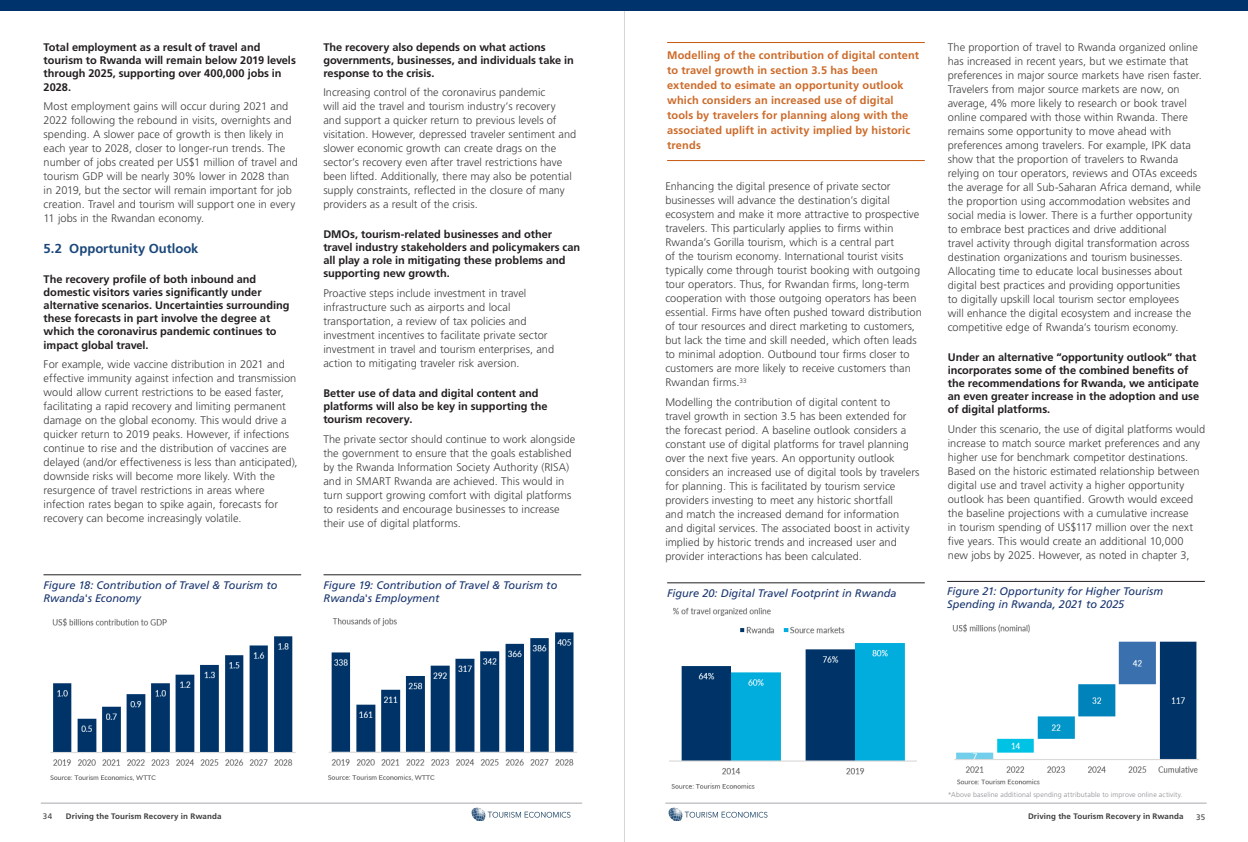
<style>
.page{position:relative;width:1248px;height:842px;background:#fff}
.page>*{position:absolute;margin:0;border:0;box-sizing:border-box;transform-origin:0 0}
.Body_Text_Extra_Spac{font:700 13px "Frutiger LT Std";letter-spacing:-.005em;color:#1a477a}
.Body_Text{font:300 11px/14px "Frutiger LT Std";letter-spacing:.005em;color:#3e3e3f}
.Body_Text_No_Justify{font:700 11px/13px "Frutiger LT Std";letter-spacing:-.005em;color:#231f20}
.Callout{font:700 11px/15px "Frutiger LT Std";letter-spacing:.01em;color:#cc6a29}
.Figure_Title{font:italic 11px/13px "Frutiger LT Std";letter-spacing:-.005em;color:#1a3670}
.Body_Text_Extra_Spac-2{font:700 11px/13px "Frutiger LT Std";letter-spacing:-.005em;color:#231f20}
.t1{font:700 8px "Frutiger LT Std";letter-spacing:.01em;color:#3e3e3f}
.t2{font:8px "Frutiger LT Std";color:#3e3e3f}
.t3{font:300 7px "Frutiger LT Std";letter-spacing:.02em;color:#8b8d90}
</style>
<div class="page">
<img style="left:471px;top:807px;width:100px;height:13px">
<hr style="left:41px;top:803px;width:541px;height:1px;background:#a8a9ad">
<hr style="left:624px;top:0;width:1px;height:842px;background:#6c6d70">
<div style="left:624px;top:0;width:623px;height:11px;background:#00336b"></div>
<hr style="left:665px;top:803px;width:541px;height:1px;background:#a8a9ad">
<div style="left:0;top:0;width:623px;height:11px;background:#00336b"></div>
<img style="left:665px;top:803px;width:105px;height:17px">
<hr style="left:43px;top:574px;width:258px;height:1px;background:#231f20">
<hr style="left:323px;top:574px;width:258px;height:1px;background:#231f20">
<hr style="left:667px;top:582px;width:257px;height:1px;background:#231f20">
<hr style="left:947px;top:581px;width:257px;height:1px;background:#231f20">
<img style="left:50px;top:618px;width:246px;height:163px">
<img style="left:328px;top:618px;width:249px;height:163px">
<img style="left:669px;top:607px;width:248px;height:182px">
<img style="left:952px;top:624px;width:247px;height:161px">
<hr style="left:667px;top:160px;width:257px;height:1px;background:#c65911">
<hr style="left:667px;top:42px;width:257px;height:1px;background:#c65911">
<p class="Body_Text_No_Justify" style="left:44px;top:41px;width:254px">Total employment as a result of travel and tourism to Rwanda will remain below 2019 levels through 2025, supporting over 400,000 jobs in</p>
<p class="Body_Text_No_Justify" style="left:44px;top:81px;width:29px">2028.</p>
<p class="Body_Text" style="left:44px;top:100px;width:256px">Most employment gains will occur during 2021 and 2022 following the rebound in visits, overnights and spending. A slower pace of growth is then likely in each year to 2028, closer to longer-run trends. The number of jobs created per US$1 million of travel and tourism GDP will be nearly 30% lower in 2028 than in 2019, but the sector will remain important for job creation. Travel and tourism will support one in every 11 jobs in the Rwandan economy.</p>
<p class="Body_Text_Extra_Spac" style="left:44px;top:241px;width:156px">5.2 Opportunity Outlook</p>
<p class="Body_Text_No_Justify" style="left:44px;top:273px;width:247px">The recovery profile of both inbound and domestic visitors varies significantly under alternative scenarios. Uncertainties surrounding these forecasts in part involve the degree at which the coronavirus pandemic continues to impact global travel.</p>
<p class="Body_Text" style="left:44px;top:357px;width:255px">For example, wide vaccine distribution in 2021 and effective immunity against infection and transmission would allow current restrictions to be eased faster, facilitating a rapid recovery and limiting permanent damage on the global economy. This would drive a quicker return to 2019 peaks. However, if infections continue to rise and the distribution of vaccines are delayed (and/or effectiveness is less than anticipated), downside risks will become more likely. With the resurgence of travel restrictions in areas where infection rates began to spike again, forecasts for recovery can become increasingly volatile.</p>
<p class="Body_Text_No_Justify" style="left:323px;top:41px;width:252px">The recovery also depends on what actions governments, businesses, and individuals take in response to the crisis.</p>
<p class="Body_Text" style="left:323px;top:86px;width:254px">Increasing control of the coronavirus pandemic<br>will aid the travel and tourism industry’s recovery<br>and support a quicker return to previous levels of visitation. However, depressed traveler sentiment and slower economic growth can create drags on the sector’s recovery even after travel restrictions have been lifted. Additionally, there may also be potential supply constraints, reflected in the closure of many providers as a result of the crisis.</p>
<p class="Body_Text_No_Justify" style="left:323px;top:228px;width:258px">DMOs, tourism-related businesses and other travel industry stakeholders and policymakers can all play a role in mitigating these problems and supporting new growth.</p>
<p class="Body_Text" style="left:323px;top:286px;width:232px">Proactive steps include investment in travel infrastructure such as airports and local transportation, a review of tax policies and investment incentives to facilitate private sector investment in travel and tourism enterprises, and action to mitigating traveler risk aversion.</p>
<p class="Body_Text_No_Justify" style="left:323px;top:387px;width:226px">Better use of data and digital content and platforms will also be key in supporting the tourism recovery.</p>
<p class="Body_Text" style="left:323px;top:432px;width:253px">The private sector should continue to work alongside the government to ensure that the goals established by the Rwanda Information Society Authority (RISA) and in SMART Rwanda are achieved. This would in turn support growing comfort with digital platforms to residents and encourage businesses to increase their use of digital platforms.</p>
<p class="Figure_Title" style="left:43px;top:578px;width:235px">Figure 18: Contribution of Travel &amp; Tourism to<br>Rwanda's Economy</p>
<p class="Figure_Title" style="left:323px;top:578px;width:235px">Figure 19: Contribution of Travel &amp; Tourism to<br>Rwanda's Employment</p>
<p class="Callout" style="left:667px;top:48px;width:253px">Modelling of the contribution of digital content to travel growth in section 3.5 has been extended to esimate an opportunity outlook which considers an increased use of digital tools by travelers for planning along with the associated uplift in activity implied by historic trends</p>
<p class="Body_Text" style="left:665px;top:180px;width:258px">Enhancing the digital presence of private sector businesses will advance the destination’s digital ecosystem and make it more attractive to prospective travelers. This particularly applies to firms within Rwanda’s Gorilla tourism, which is a central part<br>of the tourism economy. International tourist visits typically come through tourist booking with outgoing tour operators. Thus, for Rwandan firms, long-term cooperation with those outgoing operators has been essential. Firms have often pushed toward distribution of tour resources and direct marketing to customers, but lack the time and skill needed, which often leads to minimal adoption. Outbound tour firms closer to customers are more likely to receive customers than Rwandan firms.<sup>33</sup></p>
<p class="Body_Text" style="left:665px;top:395px;width:256px">Modelling the contribution of digital content to<br>travel growth in section 3.5 has been extended for the forecast period. A baseline outlook considers a constant use of digital platforms for travel planning over the next five years. An opportunity outlook considers an increased use of digital tools by travelers for planning. This is facilitated by tourism service providers investing to meet any historic shortfall<br>and match the increased demand for information and digital services. The associated boost in activity implied by historic trends and increased user and provider interactions has been calculated.</p>
<p class="Body_Text" style="left:947px;top:40px;width:255px">The proportion of travel to Rwanda organized online has increased in recent years, but we estimate that preferences in major source markets have risen faster.<br>Travelers from major source markets are now, on average, 4% more likely to research or book travel online compared with those within Rwanda. There remains some opportunity to move ahead with preferences among travelers. For example, IPK data show that the proportion of travelers to Rwanda relying on tour operators, reviews and OTAs exceeds the average for all Sub-Saharan Africa demand, while the proportion using accommodation websites and social media is lower. There is a further opportunity to embrace best practices and drive additional<br>travel activity through digital transformation across destination organizations and tourism businesses.<br>Allocating time to educate local businesses about digital best practices and providing opportunities<br>to digitally upskill local tourism sector employees<br>will enhance the digital ecosystem and increase the competitive edge of Rwanda’s tourism economy.</p>
<p class="Body_Text_Extra_Spac-2" style="left:947px;top:351px;width:253px">Under an alternative “opportunity outlook” that incorporates some of the combined benefits of the recommendations for Rwanda, we anticipate an even greater increase in the adoption and use of digital platforms.</p>
<p class="Body_Text" style="left:947px;top:422px;width:259px">Under this scenario, the use of digital platforms would increase to match source market preferences and any higher use for benchmark competitor destinations.<br>Based on the historic estimated relationship between digital use and travel activity a higher opportunity outlook has been quantified. Growth would exceed the baseline projections with a cumulative increase<br>in tourism spending of US$117 million over the next five years. This would create an additional 10,000 new jobs by 2025. However, as noted in chapter 3,</p>
<p class="Figure_Title" style="left:667px;top:586px;width:231px">Figure 20: Digital Travel Footprint in Rwanda</p>
<p class="Figure_Title" style="left:947px;top:585px;width:217px">Figure 21: Opportunity for Higher Tourism<br>Spending in Rwanda, 2021 to 2025</p>
<p class="t3" style="left:947px;top:791px;width:236px">*Above baseline additional spending attributable to improve online activity.</p>
<p class="t2" style="left:43px;top:811px;width:11px">34</p>
<p class="t1" style="left:66px;top:812px;width:157px">Driving the Tourism Recovery in Rwanda</p>
<p class="t1" style="left:1027px;top:812px;width:157px">Driving the Tourism Recovery in Rwanda</p>
<p class="t2" style="left:1195px;top:812px;width:11px">35</p>
</div>
